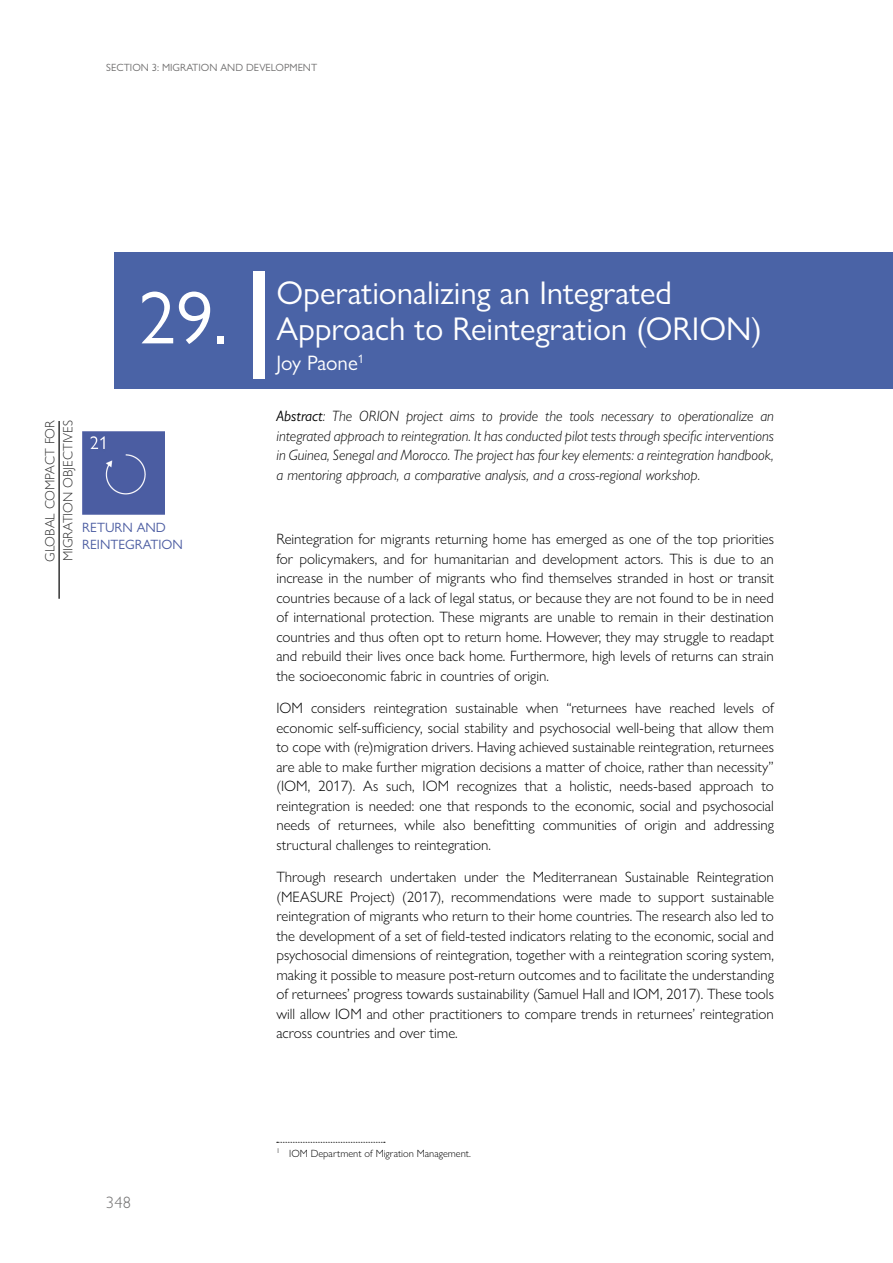
<style>
.page{position:relative;width:893px;height:1263px;background:#fff}
.page>*{position:absolute;margin:0;border:0;box-sizing:border-box;transform-origin:0 0}
.t1{font:75px "Gill Sans Nova";color:#fff}
.t2{font:33px/36px "Gill Sans Nova";color:#fff}
.t3{font:21px "Gill Sans Nova";color:#fff}
.t4{font:300 16.5px "Gill Sans MT Pro";color:#706f6f}
.t5{font:300 15px/19.5px "Gill Sans Nova";color:#000;text-align:justify}
.t6{font:italic 300 15px/19.5px "Gill Sans Nova";color:#000;text-align:justify}
.t7{font:300 13.5px/18px "Gill Sans Nova";color:#333}
.t8{font:13.5px/16.2px "Gill Sans Nova";color:#4c5da2}
.t9{font:300 10.5px "Gill Sans Nova";color:#000}
.t10{font:10.5px "Gill Sans Nova";color:#706f6f}
.s1{font-weight:400}
</style>
<div class="page">
<div style="left:114px;top:252px;width:779px;height:136px;background:#4a63a6"></div>
<svg style="left:277px;top:1142px;width:108px;height:1px"></svg>
<div style="left:254px;top:271px;width:11px;height:107px;background:#fff"></div>
<div style="left:83px;top:432px;width:82px;height:82px;background:#4b5da2"></div>
<hr style="left:58px;top:421px;width:2px;height:178px;background:#333">
<p class="t10" style="left:106px;top:61px;width:212px">SECTION 3: MIGRATION AND DEVELOPMENT</p>
<h1 class="t1" style="left:138px;top:272px;width:91px">29.</h1>
<p class="t7" style="left:41px;top:562px;width:143px;rotate:-90deg">GLOBAL COMPACT FOR<br>MIGRATION OBJECTIVES</p>
<p class="t8" style="left:82px;top:520px;width:102px">RETURN AND<br>REINTEGRATION</p>
<p class="t4" style="left:106px;top:1193px;width:26px">348</p>
<h2 class="t2" style="left:276px;top:274px;width:487px">Operationalizing an Integrated<br>Approach to Reintegration (ORION)</h2>
<h3 class="t3" style="left:276px;top:350px;width:89px">Joy Paone<sup>1</sup></h3>
<p class="t6" style="left:276px;top:406px;width:499px"><span class="s1">Abstract</span>: The ORION project aims to provide the tools necessary to operationalize an integrated approach to reintegration. It has conducted pilot tests through specific interventions in Guinea, Senegal and Morocco. The project has four key elements: a reintegration handbook, a mentoring approach, a comparative analysis, and a cross-regional workshop.</p>
<p class="t5" style="left:276px;top:529px;width:499px">Reintegration for migrants returning home has emerged as one of the top priorities for policymakers, and for humanitarian and development actors. This is due to an increase in the number of migrants who find themselves stranded in host or transit countries because of a lack of legal status, or because they are not found to be in need of international protection. These migrants are unable to remain in their destination countries and thus often opt to return home. However, they may struggle to readapt and rebuild their lives once back home. Furthermore, high levels of returns can strain the socioeconomic fabric in countries of origin.</p>
<p class="t5" style="left:276px;top:698px;width:499px">IOM considers reintegration sustainable when “returnees have reached levels of economic self-sufficiency, social stability and psychosocial well-being that allow them to cope with (re)migration drivers. Having achieved sustainable reintegration, returnees are able to make further migration decisions a matter of choice, rather than necessity” (IOM, 2017). As such, IOM recognizes that a holistic, needs-based approach to reintegration is needed: one that responds to the economic, social and psychosocial needs of returnees, while also benefitting communities of origin and addressing structural challenges to reintegration.</p>
<p class="t5" style="left:276px;top:867px;width:499px">Through research undertaken under the Mediterranean Sustainable Reintegration (MEASURE Project) (2017), recommendations were made to support sustainable reintegration of migrants who return to their home countries. The research also led to the development of a set of field-tested indicators relating to the economic, social and psychosocial dimensions of reintegration, together with a reintegration scoring system, making it possible to measure post-return outcomes and to facilitate the understanding of returnees’ progress towards sustainability (Samuel Hall and IOM, 2017). These tools will allow IOM and other practitioners to compare trends in returnees’ reintegration across countries and over time.</p>
<p class="t9" style="left:276px;top:1147px;width:196px"><sup>1</sup> IOM Department of Migration Management.</p>
</div>
